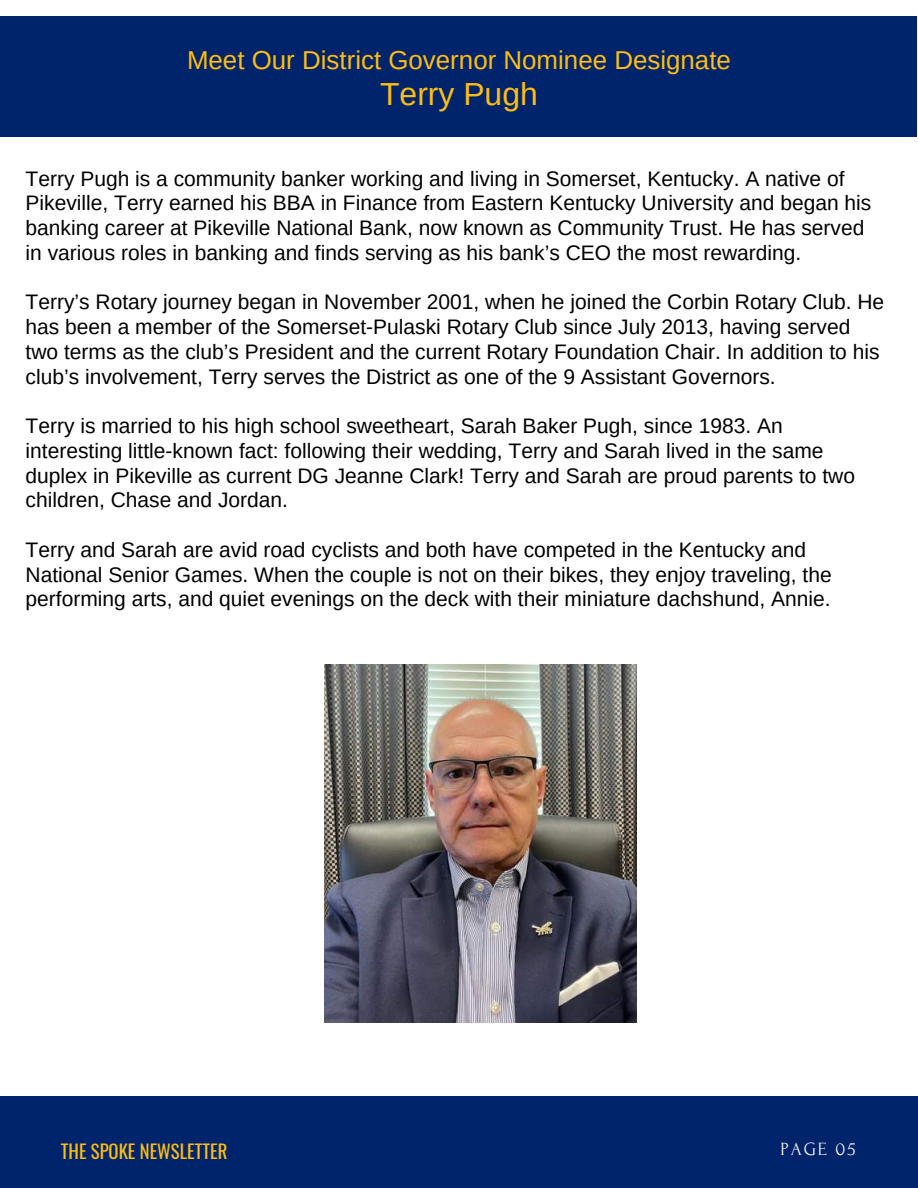
<style>
.page{position:relative;width:918px;height:1188px;background:#fff}
.page>*{position:absolute;margin:0;border:0;box-sizing:border-box;transform-origin:0 0}
.t1{font:31.95px "Arimo";color:#febd11}
.t2{font:25.95px "Arimo";color:#febd11}
.t3{font:21px/24.8px "Arimo";color:#000}
.t4{font:18.75px "Oswald";color:#febd11}
.t5{font:18.6px "Forum";letter-spacing:.1em;color:#fafafa}
</style>
<div class="page">
<div style="left:0;top:1096px;width:918px;height:92px;background:#00246c"></div>
<div style="left:0;top:16px;width:917px;height:120px;background:#00246c"></div>
<img style="left:325px;top:664px;width:311px;height:359px">
<p class="t2" style="left:187px;top:46px;width:545px">Meet Our District Governor Nominee Designate</p>
<h1 class="t1" style="left:380px;top:76px;width:159px">Terry Pugh</h1>
<p class="t3" style="left:26px;top:166px;width:847px">Terry Pugh is a community banker working and living in Somerset, Kentucky. A native of Pikeville, Terry earned his BBA in Finance from Eastern Kentucky University and began his banking career at Pikeville National Bank, now known as Community Trust. He has served in various roles in banking and finds serving as his bank’s CEO the most rewarding.</p>
<p class="t3" style="left:26px;top:290px;width:860px">Terry’s Rotary journey began in November 2001, when he joined the Corbin Rotary Club. He has been a member of the Somerset-Pulaski Rotary Club since July 2013, having served two terms as the club’s President and the current Rotary Foundation Chair. In addition to his club’s involvement, Terry serves the District as one of the 9 Assistant Governors.</p>
<p class="t3" style="left:26px;top:413px;width:831px">Terry is married to his high school sweetheart, Sarah Baker Pugh, since 1983. An interesting little-known fact: following their wedding, Terry and Sarah lived in the same duplex in Pikeville as current DG Jeanne Clark! Terry and Sarah are proud parents to two children, Chase and Jordan.</p>
<p class="t3" style="left:26px;top:537px;width:808px">Terry and Sarah are avid road cyclists and both have competed in the Kentucky and<br>National Senior Games. When the couple is not on their bikes, they enjoy traveling, the performing arts, and quiet evenings on the deck with their miniature dachshund, Annie.</p>
<p class="t4" style="left:61px;top:1137px;width:168px">THE SPOKE NEWSLETTER</p>
<p class="t5" style="left:781px;top:1139px;width:76px">PAGE 05</p>
</div>
